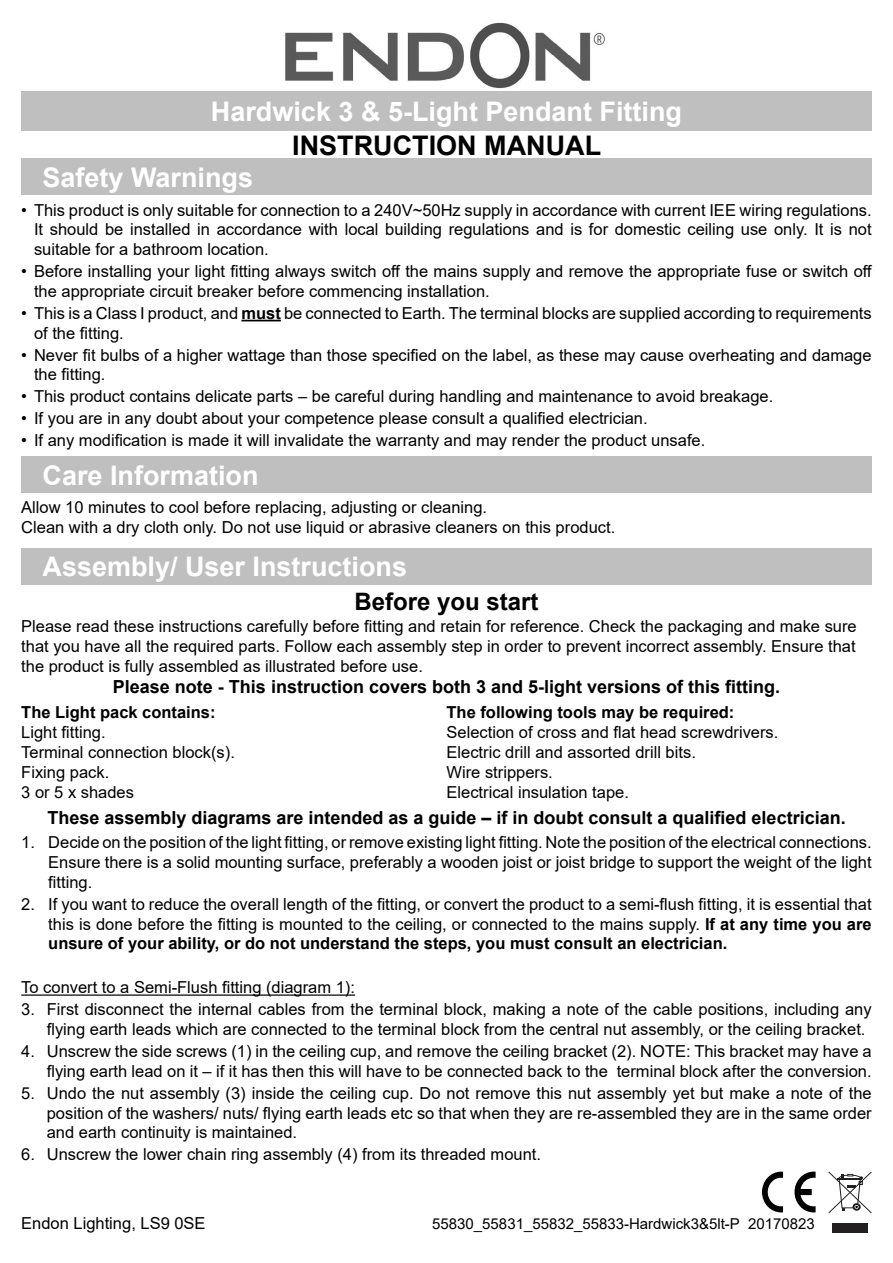
<style>
.page{position:relative;width:893px;height:1263px;background:#fff}
.page>*{position:absolute;margin:0;border:0;box-sizing:border-box;transform-origin:0 0}
.t1{font:700 27px "Arial";color:#fff}
.t2{font:700 27px "Arial";color:#000}
.t3{font:700 24px "Arial";color:#000}
.t4{font:700 18px "Arial";color:#000}
.t5{font:16.5px/19.8px "Arial";color:#000}
.t6{font:700 16.5px "Arial";color:#000}
.t7{font:15px "Arial";color:#000}
.s1{font-weight:700}
</style>
<div class="page">
<svg style="left:762px;top:1171px;width:21px;height:41px"></svg>
<svg style="left:794px;top:1171px;width:22px;height:41px"></svg>
<svg style="left:828px;top:1171px;width:44px;height:42px"></svg>
<div style="left:832px;top:1223px;width:36px;height:9px;background:#221f20"></div>
<hr style="left:21px;top:994px;width:334px;height:2px;background:#000">
<div style="left:21px;top:91px;width:851px;height:39px;background:#bfbfbf"></div>
<div style="left:21px;top:159px;width:851px;height:36px;background:#bfbfbf"></div>
<hr style="left:241px;top:320px;width:40px;height:1px;background:#000">
<img style="left:285px;top:22px;width:320px;height:67px">
<div style="left:21px;top:548px;width:851px;height:36px;background:#bfbfbf"></div>
<div style="left:21px;top:457px;width:851px;height:36px;background:#bfbfbf"></div>
<h1 class="t1" style="left:211px;top:92px;width:473px">Hardwick 3 &amp; 5-Light Pendant Fitting</h1>
<h1 class="t1" style="left:43px;top:158px;width:212px">Safety Warnings</h1>
<h1 class="t2" style="left:292px;top:126px;width:310px">INSTRUCTION MANUAL</h1>
<p class="t5" style="left:34px;top:200px;width:839px;text-align:justify;text-indent:-13px">• This product is only suitable for connection to a 240V~50Hz supply in accordance with current IEE wiring regulations.<br>It should be installed in accordance with local building regulations and is for domestic ceiling use only. It is not suitable for a bathroom location.</p>
<p class="t5" style="left:34px;top:261px;width:840px;text-indent:-13px">• Before installing your light fitting always switch off the mains supply and remove the appropriate fuse or switch off the appropriate circuit breaker before commencing installation.</p>
<p class="t5" style="left:34px;top:303px;width:839px;text-indent:-13px">• This is a Class I product, and <span class="s1">must</span> be connected to Earth. The terminal blocks are supplied according to requirements of the fitting.</p>
<p class="t5" style="left:34px;top:345px;width:839px;text-indent:-13px">• Never fit bulbs of a higher wattage than those specified on the label, as these may cause overheating and damage the fitting.</p>
<p class="t5" style="left:21px;top:386px;width:753px">• This product contains delicate parts – be careful during handling and maintenance to avoid breakage.</p>
<p class="t5" style="left:21px;top:408px;width:628px">• If you are in any doubt about your competence please consult a qualified electrician.</p>
<p class="t5" style="left:21px;top:430px;width:686px">• If any modification is made it will invalidate the warranty and may render the product unsafe.</p>
<h1 class="t1" style="left:43px;top:456px;width:218px">Care Information</h1>
<p class="t5" style="left:21px;top:498px;width:595px">Allow 10 minutes to cool before replacing, adjusting or cleaning.<br>Clean with a dry cloth only. Do not use liquid or abrasive cleaners on this product.</p>
<h1 class="t1" style="left:43px;top:548px;width:366px">Assembly/ User Instructions</h1>
<h2 class="t3" style="left:354px;top:585px;width:186px">Before you start</h2>
<p class="t5" style="left:21px;top:616px;width:837px;text-align:justify">Please read these instructions carefully before fitting and retain for reference. Check the packaging and make sure that you have all the required parts. Follow each assembly step in order to prevent incorrect assembly. Ensure that the product is fully assembled as illustrated before use.</p>
<p class="t6" style="left:21px;top:701px;width:196px">The Light pack contains:</p>
<p class="t5" style="left:21px;top:722px;width:215px">Light fitting.<br>Terminal connection block(s).<br>Fixing pack.<br>3 or 5 x shades</p>
<p class="t4" style="left:113px;top:674px;width:669px">Please note - This instruction covers both 3 and 5-light versions of this fitting.</p>
<p class="t6" style="left:446px;top:701px;width:289px">The following tools may be required:</p>
<p class="t5" style="left:446px;top:722px;width:333px">Selection of cross and flat head screwdrivers.<br>Electric drill and assorted drill bits.<br>Wire strippers.<br>Electrical insulation tape.</p>
<p class="t4" style="left:47px;top:804px;width:800px">These assembly diagrams are intended as a guide – if in doubt consult a qualified electrician.</p>
<p class="t5" style="left:48px;top:832px;width:825px;text-align:justify;text-indent:-27px">1. Decide on the position of the light fitting, or remove existing light fitting. Note the position of the electrical connections.<br>Ensure there is a solid mounting surface, preferably a wooden joist or joist bridge to support the weight of the light fitting.</p>
<p class="t5" style="left:48px;top:894px;width:825px;text-align:justify;text-indent:-27px">2. If you want to reduce the overall length of the fitting, or convert the product to a semi-flush fitting, it is essential that this is done before the fitting is mounted to the ceiling, or connected to the mains supply. <span class="s1">If at any time you are unsure of your ability, or do not understand the steps, you must consult an electrician.</span></p>
<p class="t5" style="left:21px;top:977px;width:335px">To convert to a Semi-Flush fitting (diagram 1):</p>
<p class="t5" style="left:47px;top:999px;width:826px;text-indent:-26px">3. First disconnect the internal cables from the terminal block, making a note of the cable positions, including any flying earth leads which are connected to the terminal block from the central nut assembly, or the ceiling bracket.</p>
<p class="t5" style="left:21px;top:1041px;width:852px;text-align:right">4. Unscrew the side screws (1) in the ceiling cup, and remove the ceiling bracket (2). NOTE: This bracket may have a flying earth lead on it – if it has then this will have to be connected back to the terminal block after the conversion.</p>
<p class="t5" style="left:47px;top:1083px;width:826px;text-align:justify;text-indent:-26px">5. Undo the nut assembly (3) inside the ceiling cup. Do not remove this nut assembly yet but make a note of the position of the washers/ nuts/ flying earth leads etc so that when they are re-assembled they are in the same order and earth continuity is maintained.</p>
<p class="t5" style="left:21px;top:1144px;width:521px">6. Unscrew the lower chain ring assembly (4) from its threaded mount.</p>
<p class="t5" style="left:21px;top:1213px;width:186px">Endon Lighting, LS9 0SE</p>
<p class="t7" style="left:432px;top:1214px;width:384px">55830_55831_55832_55833-Hardwick3&amp;5lt-P 20170823</p>
</div>
